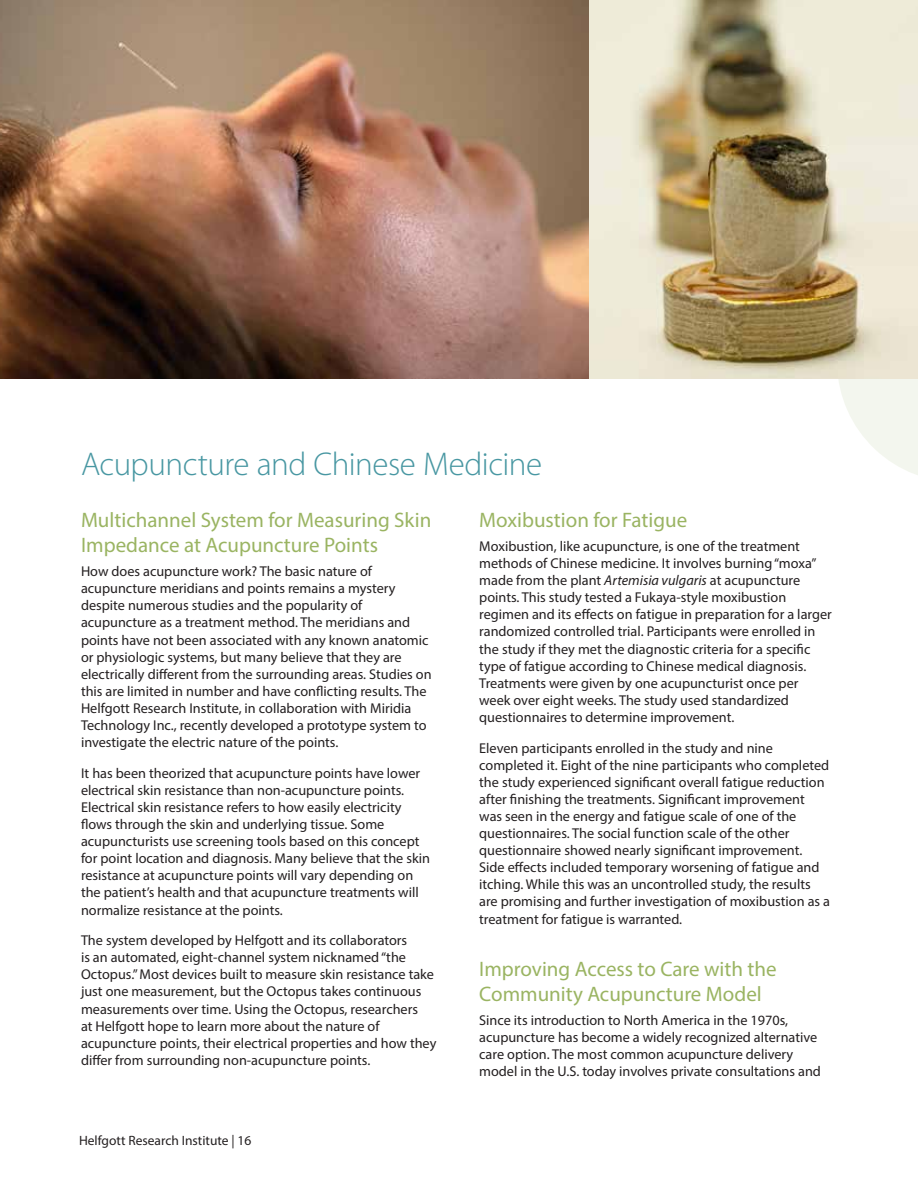
<style>
.page{position:relative;width:918px;height:1188px;background:#fff}
.page>*{position:absolute;margin:0;border:0;box-sizing:border-box;transform-origin:0 0}
.t1{font:300 33px "Myriad Pro";letter-spacing:-.015em;color:#4897a2}
.t2{font:21px/25.2px "Myriad Pro";color:#9ab462}
.t3{font:14.25px/17.1px "Myriad Pro";color:#231f20}
.t4{font:13.5px "Myriad Pro";color:#231f20}
.s1{font-style:italic}
</style>
<div class="page">
<svg style="left:839px;top:379px;width:79px;height:96px"></svg>
<img style="left:0;top:0;width:918px;height:379px">
<h1 class="t1" style="left:81px;top:444px;width:463px">Acupuncture and Chinese Medicine</h1>
<h2 class="t2" style="left:81px;top:507px;width:352px">Multichannel System for Measuring Skin<br>Impedance at Acupuncture Points</h2>
<p class="t3" style="left:81px;top:563px;width:352px">How does acupuncture work? The basic nature of acupuncture meridians and points remains a mystery despite numerous studies and the popularity of acupuncture as a treatment method. The meridians and points have not been associated with any known anatomic or physiologic systems, but many believe that they are electrically different from the surrounding areas. Studies on this are limited in number and have conflicting results. The Helfgott Research Institute, in collaboration with Miridia Technology Inc., recently developed a prototype system to investigate the electric nature of the points.</p>
<p class="t3" style="left:81px;top:764px;width:351px">It has been theorized that acupuncture points have lower electrical skin resistance than non-acupuncture points.<br>Electrical skin resistance refers to how easily electricity flows through the skin and underlying tissue. Some acupuncturists use screening tools based on this concept for point location and diagnosis. Many believe that the skin resistance at acupuncture points will vary depending on the patient’s health and that acupuncture treatments will normalize resistance at the points.</p>
<p class="t3" style="left:81px;top:932px;width:357px">The system developed by Helfgott and its collaborators<br>is an automated, eight-channel system nicknamed “the Octopus.” Most devices built to measure skin resistance take just one measurement, but the Octopus takes continuous measurements over time. Using the Octopus, researchers<br>at Helfgott hope to learn more about the nature of acupuncture points, their electrical properties and how they differ from surrounding non-acupuncture points.</p>
<p class="t4" style="left:79px;top:1132px;width:174px">Helfgott Research Institute | 16</p>
<h2 class="t2" style="left:479px;top:507px;width:209px">Moxibustion for Fatigue</h2>
<p class="t3" style="left:479px;top:537px;width:354px">Moxibustion, like acupuncture, is one of the treatment methods of Chinese medicine. It involves burning “moxa” made from the plant <span class="s1">Artemisia vulgaris</span> at acupuncture points. This study tested a Fukaya-style moxibustion regimen and its effects on fatigue in preparation for a larger randomized controlled trial. Participants were enrolled in the study if they met the diagnostic criteria for a specific type of fatigue according to Chinese medical diagnosis.<br>Treatments were given by one acupuncturist once per week over eight weeks. The study used standardized questionnaires to determine improvement.</p>
<p class="t3" style="left:479px;top:739px;width:352px">Eleven participants enrolled in the study and nine completed it. Eight of the nine participants who completed the study experienced significant overall fatigue reduction after finishing the treatments. Significant improvement was seen in the energy and fatigue scale of one of the questionnaires. The social function scale of the other questionnaire showed nearly significant improvement.<br>Side effects included temporary worsening of fatigue and itching. While this was an uncontrolled study, the results are promising and further investigation of moxibustion as a treatment for fatigue is warranted.</p>
<h2 class="t2" style="left:479px;top:956px;width:299px">Improving Access to Care with the<br>Community Acupuncture Model</h2>
<p class="t3" style="left:479px;top:1011px;width:343px">Since its introduction to North America in the 1970s, acupuncture has become a widely recognized alternative care option. The most common acupuncture delivery model in the U.S. today involves private consultations and</p>
</div>
